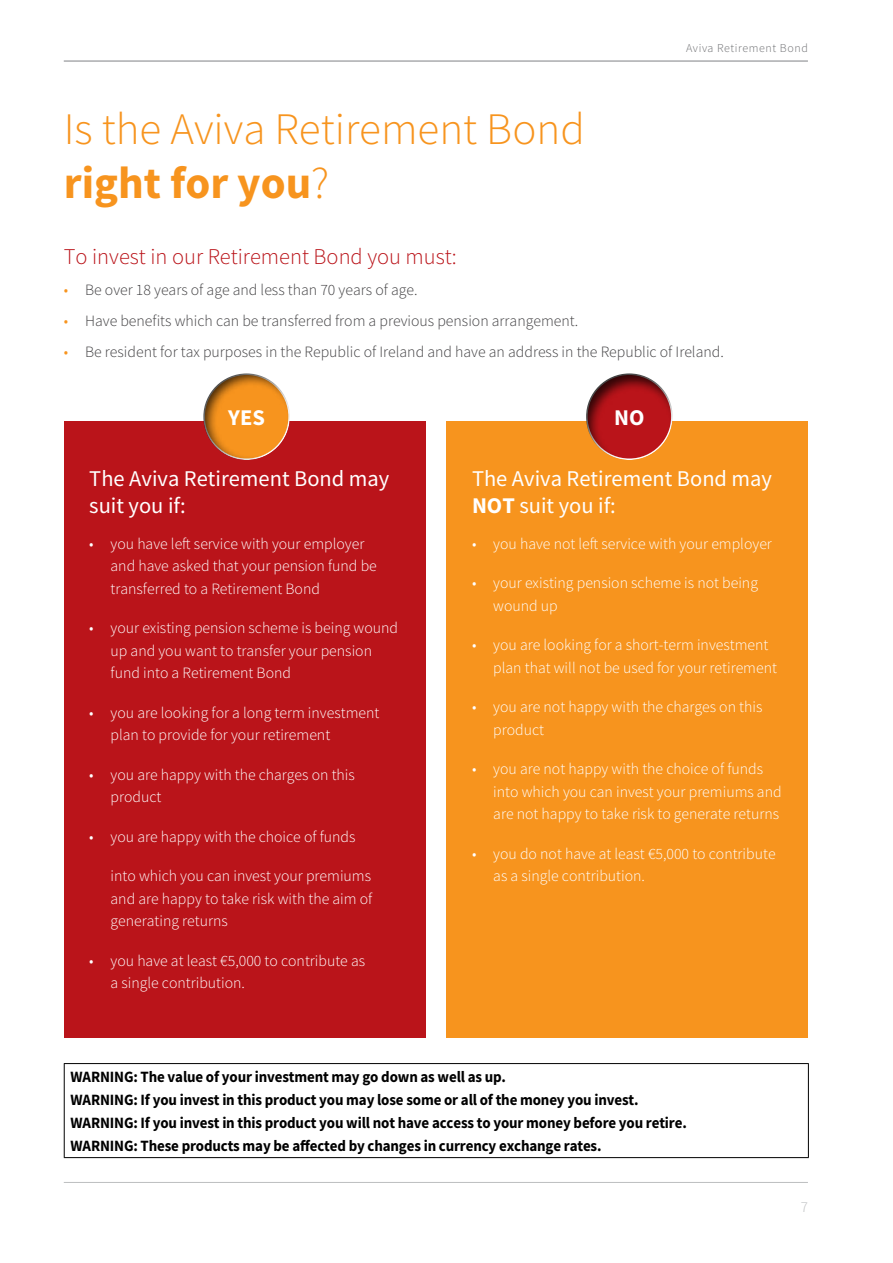
<style>
.page{position:relative;width:893px;height:1263px;background:#fff}
.page>*{position:absolute;margin:0;border:0;box-sizing:border-box;transform-origin:0 0}
.t1{font:300 45px/54px "Source Sans Pro";color:#f7941e}
.t2{font:22.5px/27px "Source Sans Pro";color:#fff}
.t3{font:300 22.5px "Source Sans Pro";color:#ba141a}
.t4{font:700 22.5px "Source Sans Pro";color:#fff}
.t5{font:300 15.75px/22.5px "Source Sans Pro";color:#fff}
.t6{font:700 15.75px/23.1px "Source Sans Pro";letter-spacing:-.01em;color:#000;scale:.95 1}
.t7{font:300 15.75px "Source Sans Pro";color:#414042}
.t8{font:300 15px "Source Sans Pro";color:#bcbec0}
.t9{font:300 12px "Source Sans Pro";letter-spacing:.05em;color:#6d6e71}
.s1{font-weight:700}
.s2{color:#f7941e}
</style>
<div class="page">
<hr style="left:64px;top:1182px;width:744px;height:1px;background:#bcbec0">
<hr style="left:64px;top:61px;width:744px;height:1px;background:#808285">
<div style="left:64px;top:421px;width:361px;height:616px;background:#ba141a"></div>
<div style="left:446px;top:421px;width:362px;height:616px;background:#f7941e"></div>
<div style="left:202px;top:371px;width:90px;height:90px;background:#000;opacity:.75"></div>
<div style="left:585px;top:371px;width:90px;height:90px;background:#000;opacity:.75"></div>
<hr style="left:64px;top:1063px;width:745px;height:1px;background:#000">
<hr style="left:64px;top:1064px;width:1px;height:93px;background:#000">
<hr style="left:808px;top:1064px;width:1px;height:93px;background:#000">
<hr style="left:64px;top:1157px;width:745px;height:1px;background:#000">
<h1 class="t1" style="left:64px;top:103px;width:523px">Is the Aviva Retirement Bond <span class="s1">right for you</span>?</h1>
<p class="t9" style="left:686px;top:40px;width:123px">Aviva Retirement Bond</p>
<h2 class="t3" style="left:64px;top:242px;width:395px">To invest in our Retirement Bond you must:</h2>
<p class="t7" style="left:64px;top:280px;width:355px"><span class="s2">•</span> Be over 18 years of age and less than 70 years of age.</p>
<p class="t7" style="left:64px;top:311px;width:516px"><span class="s2">•</span> Have benefits which can be transferred from a previous pension arrangement.</p>
<p class="t7" style="left:64px;top:342px;width:661px"><span class="s2">•</span> Be resident for tax purposes in the Republic of Ireland and have an address in the Republic of Ireland.</p>
<h2 class="t4" style="left:228px;top:402px;width:38px">YES</h2>
<h2 class="t4" style="left:614px;top:402px;width:32px">NO</h2>
<h2 class="t2" style="left:89px;top:465px;width:302px">The Aviva Retirement Bond may suit you if:</h2>
<p class="t5" style="left:111px;top:532px;width:268px;text-indent:-21px">• you have left service with your employer and have asked that your pension fund be transferred to a Retirement Bond</p>
<p class="t5" style="left:111px;top:617px;width:289px;text-indent:-21px">• your existing pension scheme is being wound up and you want to transfer your pension fund into a Retirement Bond</p>
<p class="t5" style="left:111px;top:701px;width:270px;text-indent:-21px">• you are looking for a long term investment plan to provide for your retirement</p>
<p class="t5" style="left:111px;top:763px;width:246px;text-indent:-21px">• you are happy with the charges on this product</p>
<p class="t5" style="left:89px;top:825px;width:268px">• you are happy with the choice of funds</p>
<p class="t5" style="left:111px;top:865px;width:263px;text-align:justify">into which you can invest your premiums and are happy to take risk with the aim of generating returns</p>
<p class="t5" style="left:111px;top:949px;width:256px;text-indent:-21px">• you have at least €5,000 to contribute as a single contribution.</p>
<h2 class="t2" style="left:472px;top:465px;width:302px">The Aviva Retirement Bond may<br><span class="s1">NOT</span> suit you if:</h2>
<p class="t5" style="left:472px;top:532px;width:301px">• you have not left service with your employer</p>
<p class="t5" style="left:493px;top:572px;width:266px;text-indent:-21px">• your existing pension scheme is not being wound up</p>
<p class="t5" style="left:493px;top:634px;width:285px;text-indent:-21px">• you are looking for a short-term investment plan that will not be used for your retirement</p>
<p class="t5" style="left:493px;top:696px;width:271px;text-indent:-21px">• you are not happy with the charges on this product</p>
<p class="t5" style="left:493px;top:758px;width:290px;text-indent:-21px">• you are not happy with the choice of funds into which you can invest your premiums and are not happy to take risk to generate returns</p>
<p class="t5" style="left:493px;top:842px;width:284px;text-indent:-21px">• you do not have at least €5,000 to contribute as a single contribution.</p>
<p class="t6" style="left:71px;top:1065px;width:650px">WARNING: The value of your investment may go down as well as up.<br>WARNING: If you invest in this product you may lose some or all of the money you invest.<br>WARNING: If you invest in this product you will not have access to your money before you retire.<br>WARNING: These products may be affected by changes in currency exchange rates.</p>
<p class="t8" style="left:801px;top:1198px;width:9px">7</p>
</div>
